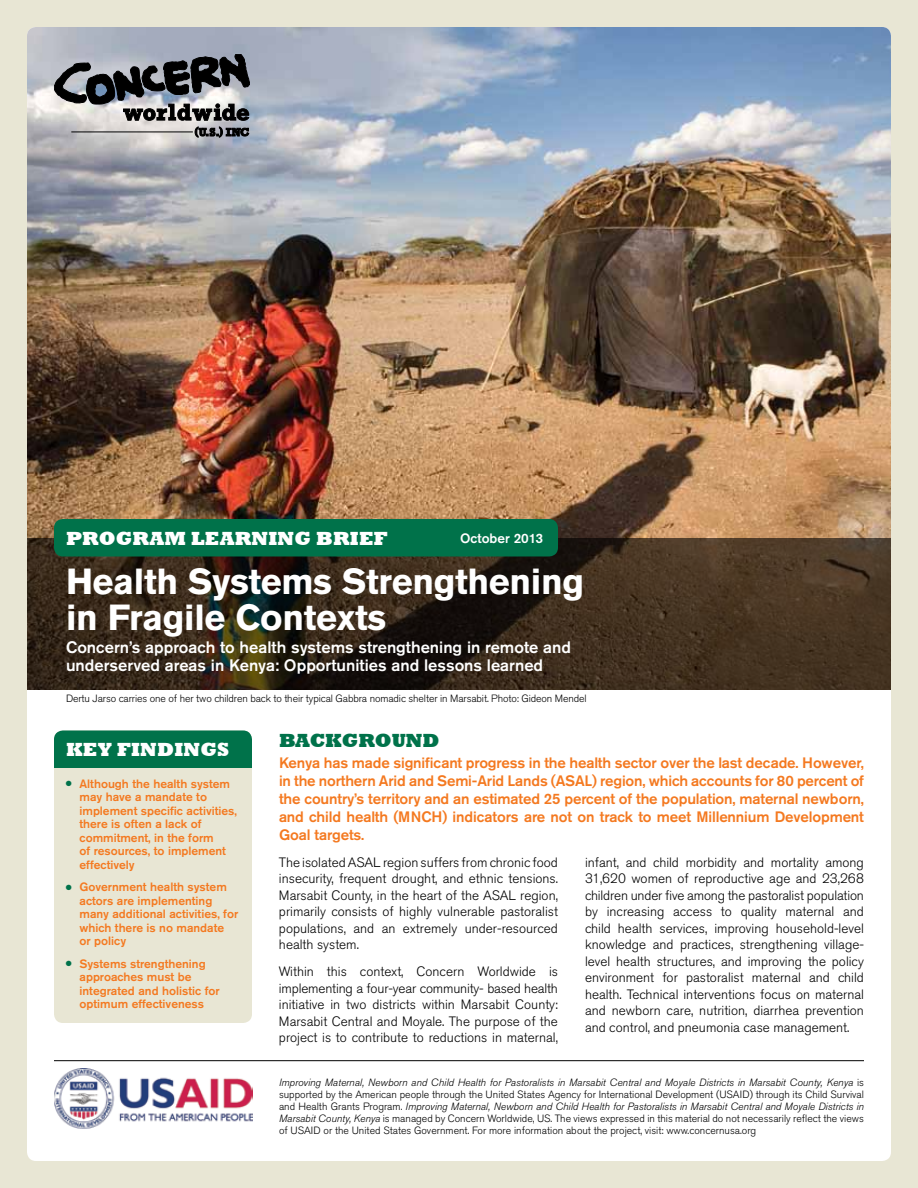
<style>
.page{position:relative;width:918px;height:1188px;background:#e8e6d4}
.page>*{position:absolute;margin:0;border:0;box-sizing:border-box;transform-origin:0 0}
.t1{font:700 36px/36px "Akzidenz Grotesk Pro";letter-spacing:-.01em;color:#fff}
.t2{font:800 19.5px "Rockwell";letter-spacing:.01em;color:#fff}
.t3{font:800 19.5px "Rockwell";color:#00724a}
.t4{font:500 16.5px/18px "Akzidenz Grotesk Pro";color:#fff}
.t5{font:500 15px/18px "Akzidenz Grotesk Pro";letter-spacing:-.01em;color:#f47920;text-align:justify}
.t6{font:300 13.5px/16.5px "Akzidenz Grotesk Pro";color:#000;text-align:justify}
.t7{font:500 13.5px "Akzidenz Grotesk Pro";color:#fff}
.t8{font:500 12px/13.5px "Akzidenz Grotesk Pro";color:#f47920}
.t9{font:300 10.5px/12px "Akzidenz Grotesk Pro";letter-spacing:-.01em;color:#000;text-align:justify}
.s1{color:#00724a}
.s2{font-style:italic}
</style>
<div class="page">
<div style="left:27px;top:27px;width:864px;height:1134px;background:#fff;border-radius:9px"></div>
<img style="left:27px;top:27px;width:864px;height:511px">
<svg style="left:54px;top:54px;width:196px;height:67px;background:#74767a"></svg>
<svg style="left:195px;top:127px;width:54px;height:10px"></svg>
<hr style="left:71px;top:131px;width:122px;height:1px;background:#000">
<svg style="left:27px;top:538px;width:864px;height:152px;background:#372a1b"></svg>
<div style="left:54px;top:519px;width:504px;height:37px;background:#00724a;border-radius:9px"></div>
<hr style="left:54px;top:1060px;width:810px;height:1px;background:#000">
<img style="left:54px;top:1069px;width:198px;height:60px">
<div style="left:54px;top:730px;width:198px;height:293px;background:#e8e6d4;border-radius:9px"></div>
<div style="left:54px;top:730px;width:198px;height:38px;background:#00724a"></div>
<h2 class="t2" style="left:66px;top:527px;width:323px">PROGRAM LEARNING BRIEF</h2>
<p class="t7" style="left:460px;top:530px;width:84px">October 2013</p>
<h1 class="t1" style="left:66px;top:563px;width:520px">Health Systems Strengthening in Fragile Contexts</h1>
<p class="t4" style="left:66px;top:637px;width:507px">Concern’s approach to health systems strengthening in remote and underserved areas in Kenya: Opportunities and lessons learned</p>
<p class="t9" style="left:66px;top:693px;width:522px">Dertu Jarso carries one of her two children back to their typical Gabbra nomadic shelter in Marsabit. Photo: Gideon Mendel</p>
<h2 class="t2" style="left:66px;top:738px;width:165px">KEY FINDINGS</h2>
<p class="t8" style="left:80px;top:776px;width:159px;text-indent:-14px"><span class="s1">●</span> Although the health system may have a mandate to implement specific activities, there is often a lack of commitment, in the form<br>of resources, to implement effectively</p>
<p class="t8" style="left:80px;top:880px;width:160px;text-indent:-14px"><span class="s1">●</span> Government health system actors are implementing many additional activities, for which there is no mandate or policy</p>
<p class="t8" style="left:80px;top:956px;width:142px;text-indent:-14px"><span class="s1">●</span> Systems strengthening approaches must be integrated and holistic for optimum effectiveness</p>
<h2 class="t3" style="left:279px;top:729px;width:162px">BACKGROUND</h2>
<p class="t5" style="left:279px;top:754px;width:587px">Kenya has made significant progress in the health sector over the last decade. However, in the northern Arid and Semi-Arid Lands (ASAL) region, which accounts for 80 percent of the country’s territory and an estimated 25 percent of the population, maternal newborn, and child health (MNCH) indicators are not on track to meet Millennium Development Goal targets.</p>
<p class="t6" style="left:279px;top:854px;width:281px">The isolated ASAL region suffers from chronic food insecurity, frequent drought, and ethnic tensions.<br>Marsabit County, in the heart of the ASAL region, primarily consists of highly vulnerable pastoralist populations, and an extremely under-resourced health system.</p>
<p class="t6" style="left:279px;top:963px;width:281px">Within this context, Concern Worldwide is implementing a four-year community- based health initiative in two districts within Marsabit County:<br>Marsabit Central and Moyale. The purpose of the project is to contribute to reductions in maternal,</p>
<p class="t6" style="left:585px;top:854px;width:281px">infant, and child morbidity and mortality among 31,620 women of reproductive age and 23,268 children under five among the pastoralist population by increasing access to quality maternal and child health services, improving household-level knowledge and practices, strengthening village&shy;level health structures, and improving the policy environment for pastoralist maternal and child health. Technical interventions focus on maternal and newborn care, nutrition, diarrhea prevention and control, and pneumonia case management.</p>
<p class="t9" style="left:279px;top:1077px;width:587px"><span class="s2">Improving Maternal, Newborn and Child Health for Pastoralists in Marsabit Central and Moyale Districts in Marsabit County, Kenya</span> is supported by the American people through the United States Agency for International Development (USAID) through its Child Survival and Health Grants Program. <span class="s2">Improving Maternal, Newborn and Child Health for Pastoralists in Marsabit Central and Moyale Districts in Marsabit County, Kenya</span> is managed by Concern Worldwide, US. The views expressed in this material do not necessarily reflect the views of USAID or the United States Government. For more information about the project, visit: www.concernusa.org</p>
</div>
